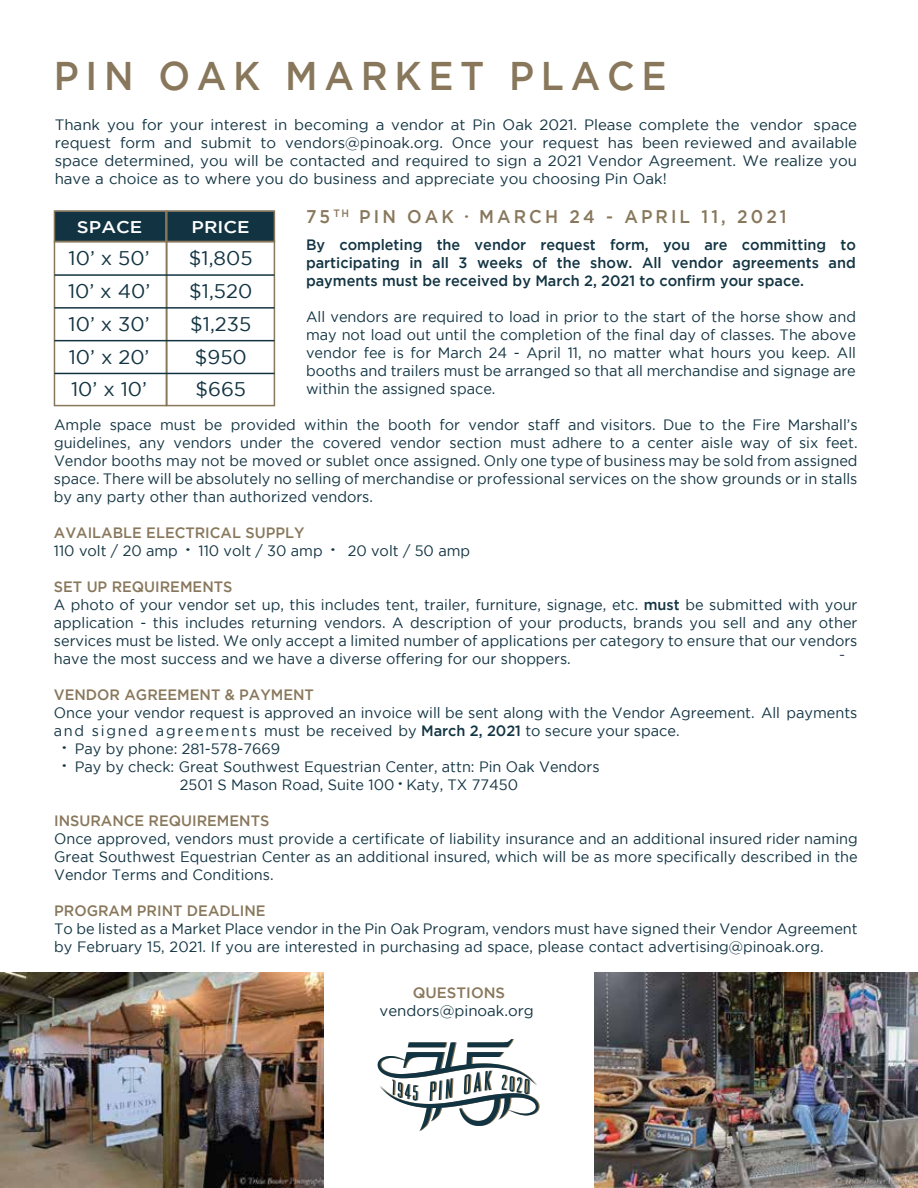
<style>
.page{position:relative;width:918px;height:1188px;background:#fff}
.page>*{position:absolute;margin:0;border:0;box-sizing:border-box;transform-origin:0 0}
.t1{font:500 39.9px "Gotham";letter-spacing:.18em;color:#88775b;scale:.94 1}
.t2{font:19.8px/32.8px "Gotham";color:#123442;text-align:justify}
.t3{font:500 18.3px "Gotham";letter-spacing:.18em;color:#88775b;scale:.94 1}
.t4{font:500 16.95px "Gotham";color:#fff;scale:1.1 1}
.t5{font:15px/18px "Gotham";color:#123442}
.t6{font:500 15px/18px "Gotham";color:#123442;text-align:justify}
.t7{font:500 15px "Gotham";color:#88775b}
.t8{font:15px "Gotham";color:#404b64}
.s1{font-family:"Mandingo";font-weight:400;font-size:15px}
.s2{font-weight:500;color:#88775b}
.s3{font-family:"Mandingo"}
.s4{font-weight:500}
</style>
<div class="page">
<img style="left:0;top:972px;width:324px;height:216px">
<img style="left:594px;top:972px;width:324px;height:216px">
<svg style="left:53px;top:210px;width:223px;height:33px;background:#1f3c47"></svg>
<div style="left:54px;top:241px;width:113px;height:165px;border:2px solid #88775b"></div>
<div style="left:166px;top:241px;width:109px;height:165px;border:2px solid #88775b"></div>
<hr style="left:54px;top:274px;width:220px;height:2px;background:#123442">
<hr style="left:54px;top:307px;width:220px;height:2px;background:#123442">
<hr style="left:54px;top:340px;width:220px;height:1px;background:#123442">
<hr style="left:54px;top:373px;width:220px;height:1px;background:#123442">
<svg style="left:378px;top:1039px;width:162px;height:92px"></svg>
<h1 class="t1" style="left:54px;top:53px;width:653px">PIN OAK MARKET PLACE</h1>
<p class="t5" style="left:55px;top:116px;width:804px;text-align:justify">Thank you for your interest in becoming a vendor at Pin Oak 2021. Please complete the vendor space request form and submit to vendors@pinoak.org. Once your request has been reviewed and available space determined, you will be contacted and required to sign a 2021 Vendor Agreement. We realize you have a choice as to where you do business and appreciate you choosing Pin Oak!</p>
<p class="t3" style="left:306px;top:206px;width:513px">75 <sup>TH</sup> PIN OAK <span class="s1">-</span> MARCH 24 - APRIL 11, 2021</p>
<p class="t6" style="left:306px;top:235px;width:551px">By completing the vendor request form, you are committing to participating in all 3 weeks of the show. All vendor agreements and payments must be received by March 2, 2021 to confirm your space.</p>
<p class="t5" style="left:306px;top:308px;width:551px;text-align:justify">All vendors are required to load in prior to the start of the horse show and may not load out until the completion of the final day of classes. The above vendor fee is for March 24 - April 11, no matter what hours you keep. All booths and trailers must be arranged so that all merchandise and signage are within the assigned space.</p>
<p class="t5" style="left:54px;top:416px;width:805px;text-align:justify">Ample space must be provided within the booth for vendor staff and visitors. Due to the Fire Marshall’s guidelines, any vendors under the covered vendor section must adhere to a center aisle way of six feet.<br>Vendor booths may not be moved or sublet once assigned. Only one type of business may be sold from assigned space. There will be absolutely no selling of merchandise or professional services on the show grounds or in stalls by any party other than authorized vendors.</p>
<p class="t5" style="left:54px;top:524px;width:418px"><span class="s2">AVAILABLE ELECTRICAL SUPPLY<br></span>110 volt / 20 amp <span class="s3">-</span> 110 volt / 30 amp <span class="s3">-</span> 20 volt / 50 amp</p>
<p class="t5" style="left:54px;top:578px;width:805px"><span class="s2">SET UP REQUIREMENTS<br></span>A photo of your vendor set up, this includes tent, trailer, furniture, signage, etc. <span class="s4">must</span> be submitted with your application - this includes returning vendors. A description of your products, brands you sell and any other services must be listed. We only accept a limited number of applications per category to ensure that our vendors have the most success and we have a diverse offering for our shoppers.</p>
<p class="t7" style="left:54px;top:686px;width:262px">VENDOR AGREEMENT &amp; PAYMENT</p>
<p class="t5" style="left:54px;top:704px;width:805px">Once your vendor request is approved an invoice will be sent along with the Vendor Agreement. All payments and signed agreements must be received by <span class="s4">March 2, 2021</span> to secure your space.</p>
<p class="t5" style="left:63px;top:740px;width:219px"><span class="s3">-</span> Pay by phone: 281-578-7669</p>
<p class="t5" style="left:180px;top:758px;width:421px;text-indent:-117px"><span class="s3">-</span> Pay by check: Great Southwest Equestrian Center, attn: Pin Oak Vendors<br>2501 S Mason Road, Suite 100 <span class="s3">-</span> Katy, TX 77450</p>
<p class="t7" style="left:54px;top:812px;width:217px">INSURANCE REQUIREMENTS</p>
<p class="t5" style="left:54px;top:830px;width:805px;text-align:justify">Once approved, vendors must provide a certificate of liability insurance and an additional insured rider naming Great Southwest Equestrian Center as an additional insured, which will be as more specifically described in the Vendor Terms and Conditions.</p>
<p class="t7" style="left:54px;top:902px;width:213px">PROGRAM PRINT DEADLINE</p>
<p class="t5" style="left:54px;top:920px;width:805px">To be listed as a Market Place vendor in the Pin Oak Program, vendors must have signed their Vendor Agreement by February 15, 2021. If you are interested in purchasing ad space, please contact advertising@pinoak.org.</p>
<p class="t7" style="left:413px;top:984px;width:94px">QUESTIONS</p>
<p class="t5" style="left:380px;top:1001px;width:156px">vendors@pinoak.org</p>
<p class="t4" style="left:77px;top:217px;width:61px">SPACE</p>
<p class="t4" style="left:192px;top:217px;width:54px">PRICE</p>
<h2 class="t2" style="left:189px;top:242px;width:65px">$1,805 $1,520 $1,235 $950</h2>
<h2 class="t2" style="left:71px;top:373px;width:77px">10’ x 10’</h2>
<h2 class="t2" style="left:195px;top:373px;width:52px">$665</h2>
<h2 class="t2" style="left:68px;top:242px;width:84px">10’ x 50’ 10’ x 40’ 10’ x 30’ 10’ x 20’</h2>
<p class="t8" style="left:839px;top:646px;width:8px">-</p>
</div>
